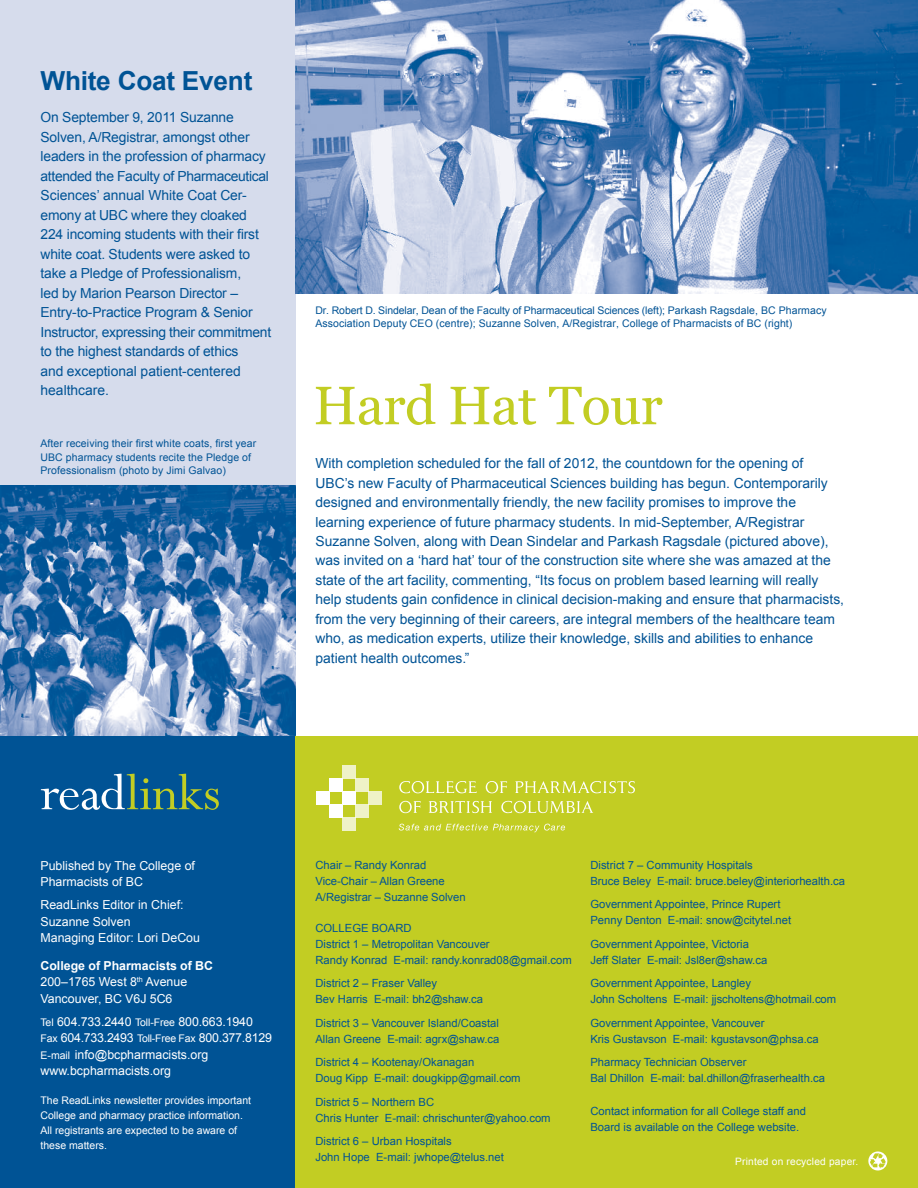
<style>
.page{position:relative;width:918px;height:1188px;background:#fff}
.page>*{position:absolute;margin:0;border:0;box-sizing:border-box;transform-origin:0 0}
.t1{font:56.55px "Perpetua";color:#c2cd23}
.t2{font:54px "Georgia";letter-spacing:-.01em;color:#c2cd23}
.t3{font:700 26.25px "Arial";letter-spacing:-.01em;color:#005395}
.t4{font:13.8px/19.5px "Arial";color:#005395}
.t5{font:12.3px/16.5px "Arial";color:#fff}
.t6{font:11.25px/16px "Arial";color:#005395}
.t7{font:10.5px/13.5px "Arial";letter-spacing:.01em;color:#005395}
.t8{font:10.5px/15px "Arial";color:#fff}
.t9{font:10.2px "Arial";letter-spacing:.02em;color:#fff}
.s1{color:#fff}
.s2{font-weight:700}
.s3{font-size:10.5px}
</style>
<div class="page">
<div style="left:0;top:0;width:295px;height:736px;background:#d6dcec"></div>
<img style="left:0;top:486px;width:295px;height:250px">
<img style="left:295px;top:0;width:623px;height:294px">
<div style="left:0;top:736px;width:295px;height:452px;background:#005395"></div>
<div style="left:295px;top:736px;width:623px;height:452px;background:#c2cd23"></div>
<svg style="left:399px;top:824px;width:166px;height:8px"></svg>
<svg style="left:399px;top:781px;width:78px;height:12px"></svg>
<svg style="left:486px;top:781px;width:21px;height:12px"></svg>
<svg style="left:515px;top:781px;width:120px;height:12px"></svg>
<svg style="left:399px;top:801px;width:22px;height:12px"></svg>
<svg style="left:429px;top:801px;width:63px;height:12px"></svg>
<svg style="left:501px;top:801px;width:92px;height:12px"></svg>
<div style="left:317px;top:791px;width:13px;height:13px;background:#fff"></div>
<div style="left:330px;top:804px;width:13px;height:13px;background:#fff"></div>
<div style="left:330px;top:778px;width:13px;height:13px;background:#fff"></div>
<div style="left:343px;top:791px;width:13px;height:13px;background:#fff"></div>
<div style="left:356px;top:778px;width:13px;height:13px;background:#eff2c7"></div>
<div style="left:356px;top:804px;width:13px;height:13px;background:#eff2c7"></div>
<div style="left:343px;top:765px;width:13px;height:13px;background:#eff2c7"></div>
<div style="left:343px;top:817px;width:13px;height:14px;background:#eff2c7"></div>
<div style="left:369px;top:791px;width:13px;height:13px;background:#eff2c7"></div>
<svg style="left:868px;top:1151px;width:19px;height:20px"></svg>
<h3 class="t3" style="left:40px;top:63px;width:213px">White Coat Event</h3>
<p class="t4" style="left:40px;top:108px;width:232px">On September 9, 2011 Suzanne Solven, A/Registrar, amongst other leaders in the profession of pharmacy attended the Faculty of Pharmaceutical Sciences’ annual White Coat Cer&shy;emony at UBC where they cloaked 224 incoming students with their first white coat. Students were asked to take a Pledge of Professionalism,<br>led by Marion Pearson Director – Entry-to-Practice Program &amp; Senior<br>I nstructor, expressing their commitment to the highest standards of ethics<br>and exceptional patient-centered healthcare.</p>
<p class="t7" style="left:40px;top:437px;width:217px">After receiving their first white coats, first year<br>UBC pharmacy students recite the Pledge of<br>Professionalism (photo by Jimi Galvao)</p>
<h1 class="t1" style="left:40px;top:757px;width:182px"><span class="s1">read</span>links</h1>
<p class="t5" style="left:40px;top:857px;width:156px">Published by The College of<br>Pharmacists of BC</p>
<p class="t5" style="left:40px;top:897px;width:161px">ReadLinks Editor in Chief:<br>Suzanne Solven<br>Managing Editor: Lori DeCou</p>
<p class="t5" style="left:40px;top:957px;width:174px"><span class="s2">College of Pharmacists of BC<br></span>200–1765 West 8<sup>th</sup> Avenue<br>Vancouver, BC V6J 5C6</p>
<p class="t5" style="left:40px;top:1013px;width:233px"><span class="s3">Tel</span> 604.733.2440 <span class="s3">Toll-Free</span> 800.663.1940<br><span class="s3">Fax</span> 604.733.2493 <span class="s3">Toll-Free Fax</span> 800.377.8129<br><span class="s3">E-mail</span> info@bcpharmacists.org www.bcpharmacists.org</p>
<p class="t8" style="left:40px;top:1093px;width:212px">The ReadLinks newsletter provides important College and pharmacy practice information.<br>All registrants are expected to be aware of these matters.</p>
<p class="t7" style="left:315px;top:303px;width:513px">Dr. Robert D. Sindelar, Dean of the Faculty of Pharmaceutical Sciences (left); Parkash Ragsdale, BC Pharmacy<br>Association Deputy CEO (centre); Suzanne Solven, A/Registrar, College of Pharmacists of BC (right)</p>
<h2 class="t2" style="left:313px;top:373px;width:351px">Hard Hat Tour</h2>
<p class="t4" style="left:315px;top:454px;width:530px">With completion scheduled for the fall of 2012, the countdown for the opening of UBC’s new Faculty of Pharmaceutical Sciences building has begun. Contemporarily designed and environmentally friendly, the new facility promises to improve the learning experience of future pharmacy students. I n mid-September, A/Registrar Suzanne Solven, along with Dean Sindelar and Parkash Ragsdale (pictured above), was invited on a ‘hard hat’ tour of the construction site where she was amazed at the state of the art facility, commenting, “Its focus on problem based learning will really help students gain confidence in clinical decision-making and ensure that pharmacists, from the very beginning of their careers, are integral members of the healthcare team who, as medication experts, utilize their knowledge, skills and abilities to enhance patient health outcomes.”</p>
<p class="t6" style="left:315px;top:857px;width:152px">Chair – Randy Konrad<br>Vice-Chair – Allan Greene<br>A/Registrar – Suzanne Solven</p>
<p class="t6" style="left:315px;top:920px;width:38px">College</p>
<p class="t6" style="left:315px;top:920px;width:258px;text-indent:56px">BOARD<br>District 1 – Metropolitan Vancouver<br>Randy Konrad E-mail: randy.konrad08@gmail.com</p>
<p class="t6" style="left:315px;top:975px;width:169px">District 2 – Fraser Valley<br>Bev Harris E-mail: bh2@shaw.ca</p>
<p class="t6" style="left:315px;top:1015px;width:185px">District 3 – Vancouver I sland/Coastal<br>Allan Greene E-mail: agrx@shaw.ca</p>
<p class="t6" style="left:315px;top:1054px;width:207px">District 4 – Kootenay/Okanagan<br>Doug Kipp E-mail: dougkipp@gmail.com</p>
<p class="t6" style="left:315px;top:1094px;width:237px">District 5 – Northern BC<br>Chris H unter E-mail: chrischunter@yahoo.com</p>
<p class="t6" style="left:315px;top:1133px;width:190px">District 6 – Urban Hospitals<br>John Hope E-mail: jwhope@telus.net</p>
<p class="t6" style="left:590px;top:857px;width:256px">District 7 – Community Hospitals<br>Bruce Beley E-mail: bruce.beley@interiorhealth.ca</p>
<p class="t6" style="left:590px;top:896px;width:202px">Government Appointee, Prince Rupert<br>Penny Denton E-mail: snow@citytel.net</p>
<p class="t6" style="left:590px;top:936px;width:178px">Government Appointee, Victoria<br>Jeff Slater E-mail: Jsl8er@shaw.ca</p>
<p class="t6" style="left:590px;top:975px;width:247px">Government Appointee, Langley<br>John Scholtens E-mail: jjscholtens@hotmail.com</p>
<p class="t6" style="left:590px;top:1015px;width:230px">Government Appointee, Vancouver<br>Kris Gustavson E-mail: kgustavson@phsa.ca</p>
<p class="t6" style="left:590px;top:1054px;width:236px">Pharmacy Technician Observer<br>Bal Dhillon E-mail: bal.dhillon@fraserhealth.ca</p>
<p class="t6" style="left:590px;top:1103px;width:217px">Contact information for all College staff and<br>Board is available on the College website.</p>
<p class="t9" style="left:735px;top:1154px;width:125px">Printed on recycled paper.</p>
</div>
